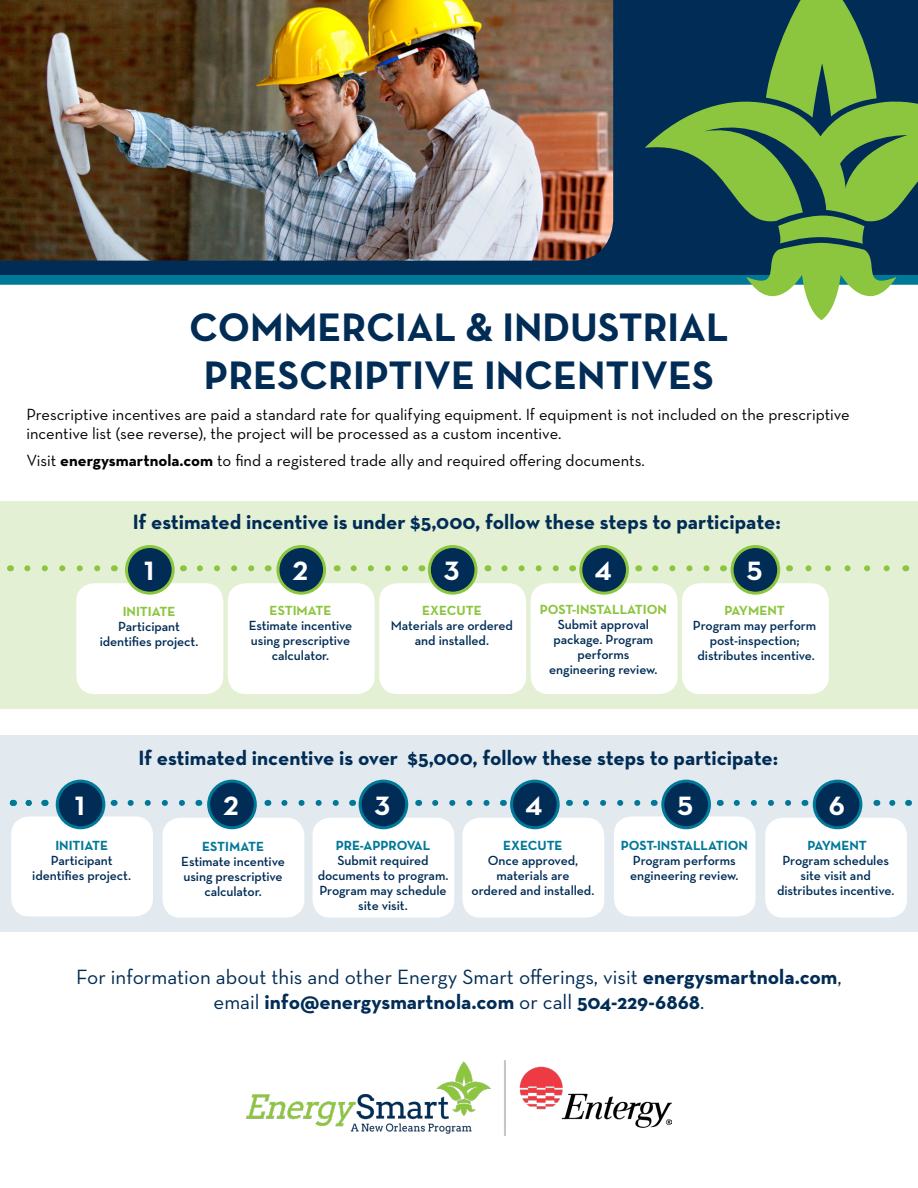
<style>
.page{position:relative;width:918px;height:1188px;background:#fff}
.page>*{position:absolute;margin:0;border:0;box-sizing:border-box;transform-origin:0 0}
.App_Header{font:700 40.5px/48.6px "Neutraface Text";color:#002c55;text-align:center}
.App_Header-2{font:27px "Neutraface Text Bold Alt";color:#fff}
.App_Header-3{font:700 21px "Neutraface Text";color:#002c55}
.App_Header-4{font:21px "Neutraface Text";color:#002c55}
.App_Header-5{font:16.5px/19.8px "Neutraface Text";color:#000}
.App_Header-6{font:600 13.5px/15px "Neutraface Text";letter-spacing:-.005em;color:#002c55;text-align:center}
.App_Header-7{font:700 13.5px "Neutraface Text";color:#8bc63e}
.App_Header-8{font:13.5px "Neutraface Text Bold Alt";letter-spacing:-.005em;color:#007898}
.t1{font:700 13.5px "Neutraface Text";color:#007898}
.App_Header-9{font:13.5px "Neutraface Text Bold Alt";letter-spacing:-.025em;color:#007898}
.s1{font-weight:700}
.s2{font-weight:400}
</style>
<div class="page">
<svg style="left:0;top:0;width:918px;height:320px"></svg>
<img style="left:0;top:0;width:613px;height:261px">
<img style="left:247px;top:1060px;width:424px;height:76px">
<div style="left:0;top:735px;width:918px;height:196px;background:#e2eaf0"></div>
<svg style="left:28px;top:800px;width:4px;height:6px"></svg>
<svg style="left:44px;top:800px;width:2px;height:6px"></svg>
<svg style="left:131px;top:800px;width:54px;height:6px"></svg>
<svg style="left:284px;top:800px;width:55px;height:6px"></svg>
<svg style="left:435px;top:800px;width:55px;height:6px"></svg>
<svg style="left:586px;top:800px;width:55px;height:6px"></svg>
<svg style="left:737px;top:800px;width:55px;height:6px"></svg>
<svg style="left:892px;top:800px;width:4px;height:6px"></svg>
<div style="left:11px;top:816px;width:142px;height:100px;background:#fff;border-radius:18px"></div>
<div style="left:57px;top:781px;width:47px;height:47px;background:#002c55;border-radius:50%"></div>
<div style="left:56px;top:780px;width:49px;height:49px;border:3px solid #007898;border-radius:50%"></div>
<div style="left:163px;top:818px;width:141px;height:100px;background:#fff;border-radius:18px"></div>
<div style="left:209px;top:781px;width:46px;height:47px;background:#002c55;border-radius:50%"></div>
<div style="left:207px;top:780px;width:50px;height:49px;border:3px solid #007898;border-radius:50%"></div>
<div style="left:313px;top:818px;width:141px;height:100px;background:#fff;border-radius:18px"></div>
<div style="left:360px;top:781px;width:47px;height:47px;background:#002c55;border-radius:50%"></div>
<div style="left:359px;top:780px;width:49px;height:49px;border:3px solid #007898;border-radius:50%"></div>
<div style="left:462px;top:818px;width:142px;height:100px;background:#fff;border-radius:18px"></div>
<div style="left:512px;top:781px;width:46px;height:47px;background:#002c55;border-radius:50%"></div>
<div style="left:510px;top:780px;width:50px;height:49px;border:3px solid #007898;border-radius:50%"></div>
<div style="left:614px;top:816px;width:142px;height:100px;background:#fff;border-radius:18px"></div>
<div style="left:663px;top:781px;width:46px;height:47px;background:#002c55;border-radius:50%"></div>
<div style="left:661px;top:780px;width:50px;height:49px;border:3px solid #007898;border-radius:50%"></div>
<div style="left:765px;top:818px;width:142px;height:100px;background:#fff;border-radius:18px"></div>
<div style="left:814px;top:781px;width:47px;height:47px;background:#002c55;border-radius:50%"></div>
<div style="left:813px;top:780px;width:49px;height:49px;border:3px solid #007898;border-radius:50%"></div>
<div style="left:0;top:501px;width:918px;height:207px;background:#e4f0d4"></div>
<svg style="left:27px;top:565px;width:74px;height:6px"></svg>
<svg style="left:200px;top:565px;width:55px;height:6px"></svg>
<svg style="left:354px;top:565px;width:54px;height:6px"></svg>
<svg style="left:504px;top:565px;width:55px;height:6px"></svg>
<svg style="left:655px;top:565px;width:55px;height:6px"></svg>
<svg style="left:808px;top:565px;width:82px;height:6px"></svg>
<div style="left:76px;top:583px;width:147px;height:111px;background:#fff;border-radius:18px"></div>
<div style="left:127px;top:547px;width:46px;height:46px;background:#002c55;border-radius:50%"></div>
<div style="left:125px;top:545px;width:50px;height:50px;border:3px solid #8bc63e;border-radius:50%"></div>
<div style="left:228px;top:583px;width:147px;height:111px;background:#fff;border-radius:18px"></div>
<div style="left:278px;top:547px;width:47px;height:46px;background:#002c55;border-radius:50%"></div>
<div style="left:276px;top:545px;width:50px;height:50px;border:3px solid #8bc63e;border-radius:50%"></div>
<div style="left:379px;top:583px;width:147px;height:111px;background:#fff;border-radius:18px"></div>
<div style="left:429px;top:547px;width:47px;height:46px;background:#002c55;border-radius:50%"></div>
<div style="left:428px;top:545px;width:50px;height:50px;border:3px solid #8bc63e;border-radius:50%"></div>
<div style="left:531px;top:583px;width:147px;height:111px;background:#fff;border-radius:18px"></div>
<div style="left:581px;top:547px;width:46px;height:46px;background:#002c55;border-radius:50%"></div>
<div style="left:579px;top:545px;width:50px;height:50px;border:3px solid #8bc63e;border-radius:50%"></div>
<div style="left:682px;top:583px;width:147px;height:111px;background:#fff;border-radius:18px"></div>
<div style="left:732px;top:547px;width:47px;height:46px;background:#002c55;border-radius:50%"></div>
<div style="left:731px;top:545px;width:49px;height:50px;border:3px solid #8bc63e;border-radius:50%"></div>
<p class="App_Header" style="left:189px;top:302px;width:541px">COMMERCIAL &amp; INDUSTRIAL<br>PRESCRIPTIVE INCENTIVES</p>
<p class="App_Header-5" style="left:26px;top:404px;width:825px">Prescriptive incentives are paid a standard rate for qualifying equipment. If equipment is not included on the prescriptive incentive list (see reverse), the project will be processed as a custom incentive.</p>
<p class="App_Header-5" style="left:26px;top:450px;width:620px">Visit <span class="s1">energysmartnola.com</span> to find a registered trade ally and required offering documents.</p>
<p class="App_Header-3" style="left:133px;top:508px;width:650px">If estimated incentive is under $5,000, follow these steps to participate:</p>
<p class="App_Header-2" style="left:144px;top:554px;width:11px">1</p>
<p class="App_Header-7" style="left:123px;top:602px;width:54px">INITIATE</p>
<p class="App_Header-6" style="left:118px;top:618px;width:63px">Participant</p>
<p class="App_Header-6" style="left:100px;top:633px;width:100px">identifies project.</p>
<p class="App_Header-2" style="left:293px;top:554px;width:17px">2</p>
<p class="App_Header-7" style="left:270px;top:601px;width:63px">ESTIMATE</p>
<p class="App_Header-6" style="left:249px;top:617px;width:105px">Estimate incentive</p>
<p class="App_Header-6" style="left:251px;top:632px;width:101px">using prescriptive</p>
<p class="App_Header-6" style="left:272px;top:647px;width:59px">calculator.</p>
<p class="App_Header-2" style="left:444px;top:554px;width:17px">3</p>
<p class="App_Header-7" style="left:422px;top:601px;width:61px">EXECUTE</p>
<p class="App_Header-6" style="left:391px;top:617px;width:124px">Materials are ordered and installed.</p>
<p class="App_Header-2" style="left:595px;top:554px;width:19px">4</p>
<p class="App_Header-7" style="left:540px;top:601px;width:129px">POST-INSTALLATION</p>
<p class="App_Header-6" style="left:558px;top:617px;width:93px">Submit approval</p>
<p class="App_Header-6" style="left:554px;top:632px;width:101px">package. Program</p>
<p class="App_Header-6" style="left:577px;top:647px;width:54px">performs</p>
<p class="App_Header-6" style="left:549px;top:662px;width:110px">engineering review.</p>
<p class="App_Header-2" style="left:747px;top:554px;width:17px">5</p>
<p class="App_Header-7" style="left:725px;top:602px;width:62px">PAYMENT</p>
<p class="App_Header-6" style="left:693px;top:618px;width:125px">Program may perform post-inspection;</p>
<p class="App_Header-6" style="left:698px;top:648px;width:119px">distributes incentive.</p>
<p class="App_Header-3" style="left:139px;top:745px;width:641px">If estimated incentive is over $5,000, follow these steps to participate:</p>
<p class="App_Header-2" style="left:75px;top:788px;width:11px">1</p>
<p class="App_Header-8" style="left:55px;top:836px;width:54px">INITIATE</p>
<p class="App_Header-6" style="left:51px;top:853px;width:63px">Participant</p>
<p class="App_Header-6" style="left:32px;top:868px;width:100px">identifies project.</p>
<p class="App_Header-2" style="left:224px;top:788px;width:17px">2</p>
<p class="App_Header-8" style="left:202px;top:838px;width:64px">ESTIMATE</p>
<p class="App_Header-6" style="left:181px;top:854px;width:105px">Estimate incentive</p>
<p class="App_Header-6" style="left:183px;top:869px;width:101px">using prescriptive</p>
<p class="App_Header-6" style="left:204px;top:884px;width:59px">calculator.</p>
<p class="App_Header-2" style="left:375px;top:788px;width:17px">3</p>
<p class="App_Header-8" style="left:336px;top:837px;width:96px">PRE-APPROVAL</p>
<p class="App_Header-6" style="left:337px;top:853px;width:93px">Submit required</p>
<p class="App_Header-6" style="left:318px;top:868px;width:132px">documents to program.<br>Program may schedule site visit.</p>
<p class="App_Header-2" style="left:525px;top:788px;width:19px">4</p>
<p class="App_Header-8" style="left:503px;top:837px;width:61px">EXECUTE</p>
<p class="App_Header-6" style="left:488px;top:853px;width:92px">Once approved,</p>
<p class="App_Header-6" style="left:497px;top:868px;width:74px">materials are</p>
<p class="App_Header-6" style="left:472px;top:883px;width:124px">ordered and installed.</p>
<p class="App_Header-2" style="left:677px;top:788px;width:17px">5</p>
<p class="t1" style="left:621px;top:836px;width:129px">POST-INSTALLATION</p>
<p class="App_Header-6" style="left:633px;top:853px;width:104px">Program performs</p>
<p class="App_Header-6" style="left:630px;top:868px;width:110px">engineering review.</p>
<p class="App_Header-2" style="left:829px;top:788px;width:18px">6</p>
<p class="App_Header-9" style="left:807px;top:837px;width:61px">PAYMENT</p>
<p class="App_Header-6" style="left:782px;top:853px;width:108px">Program schedules</p>
<p class="App_Header-6" style="left:801px;top:868px;width:72px">site visit and</p>
<p class="App_Header-6" style="left:777px;top:883px;width:119px">distributes incentive.</p>
<p class="App_Header-4" style="left:76px;top:964px;width:767px">For information about this and other Energy Smart offerings, visit <span class="s1">energysmartnola.com</span>,</p>
<p class="App_Header-3" style="left:214px;top:988px;width:492px"><span class="s2">email</span> info@energysmartnola.com <span class="s2">or call</span> 504-229-6868<span class="s2">.</span></p>
</div>
